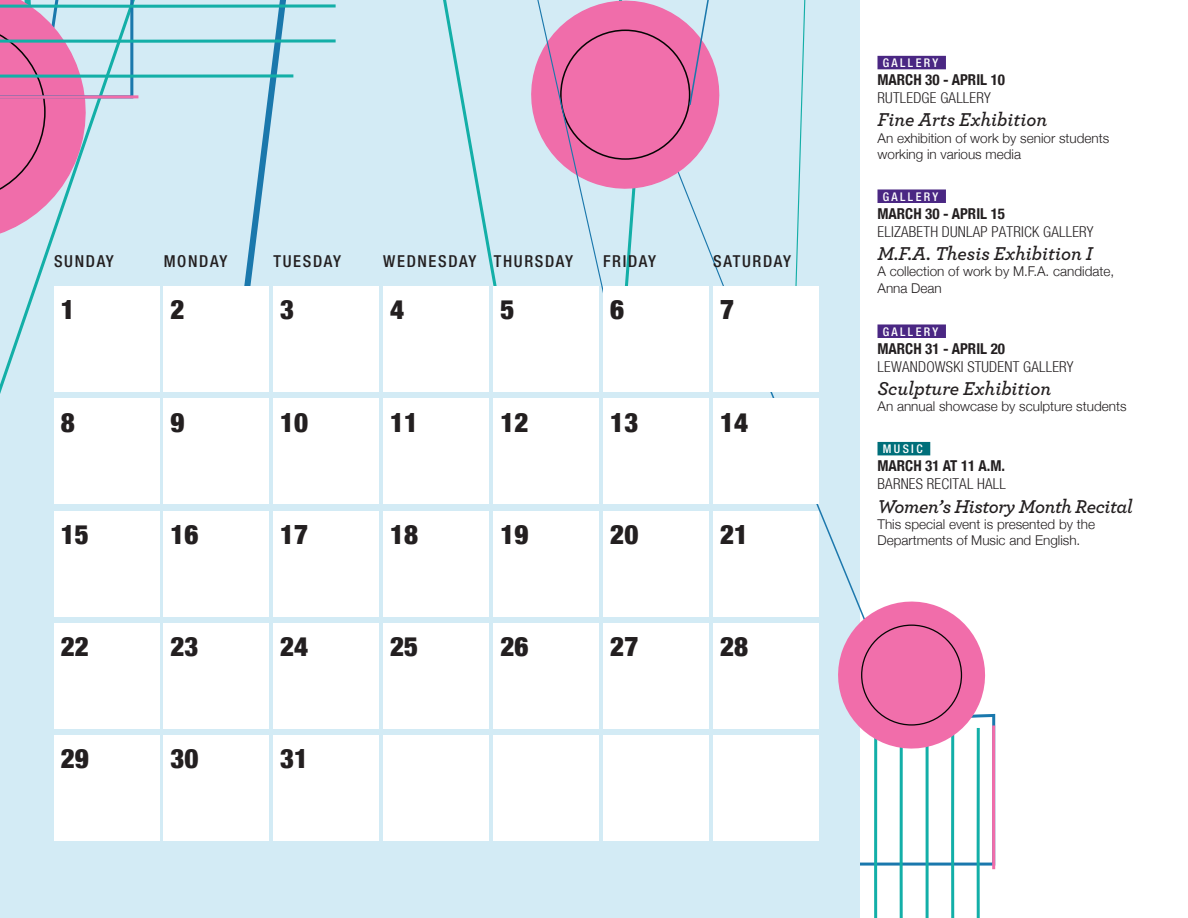
<style>
.page{position:relative;width:1188px;height:918px;background:#fff}
.page>*{position:absolute;margin:0;border:0;box-sizing:border-box;transform-origin:0 0}
.t1{font:900 condensed 27px "Helvetica Neue";color:#231f20}
.t2{font:italic 600 19.5px "Archer Pro";color:#231f20}
.t3{font:italic 600 19.5px "Archer Pro";letter-spacing:-.02em;color:#231f20}
.t4{font:500 condensed 16.5px "Helvetica Neue";letter-spacing:.1em;color:#231f20}
.Location{font:300 condensed 15px "Helvetica Neue";letter-spacing:.015em;color:#231f20}
.Date{font:700 condensed 15px "Helvetica Neue";color:#231f20}
.Description{font:300 13.5px/16.2px "Helvetica Neue";color:#231f20}
.Group{font:500 condensed 12px "Helvetica Neue";letter-spacing:.2em;color:#fff}
</style>
<div class="page">
<div style="left:878px;top:56px;width:68px;height:13px;background:#4a2783"></div>
<div style="left:878px;top:189px;width:68px;height:14px;background:#4a2783"></div>
<div style="left:878px;top:324px;width:68px;height:14px;background:#4a2783"></div>
<div style="left:878px;top:442px;width:52px;height:13px;background:#006f7a"></div>
<div style="left:0;top:0;width:860px;height:918px;background:#d3ebf5"></div>
<svg style="left:0;top:356px;width:299px;height:105px"></svg>
<svg style="left:795px;top:0;width:11px;height:286px"></svg>
<svg style="left:531px;top:0;width:193px;height:371px"></svg>
<svg style="left:443px;top:0;width:54px;height:355px"></svg>
<svg style="left:0;top:0;width:336px;height:356px"></svg>
<svg style="left:729px;top:324px;width:150px;height:293px"></svg>
<div style="left:383px;top:286px;width:106px;height:106px;background:#fff"></div>
<div style="left:383px;top:399px;width:106px;height:105px;background:#fff"></div>
<div style="left:383px;top:511px;width:106px;height:105px;background:#fff"></div>
<div style="left:383px;top:623px;width:106px;height:106px;background:#fff"></div>
<div style="left:383px;top:735px;width:106px;height:106px;background:#fff"></div>
<div style="left:274px;top:286px;width:105px;height:106px;background:#fff"></div>
<div style="left:274px;top:399px;width:105px;height:105px;background:#fff"></div>
<div style="left:274px;top:511px;width:105px;height:105px;background:#fff"></div>
<div style="left:274px;top:623px;width:105px;height:106px;background:#fff"></div>
<div style="left:274px;top:735px;width:105px;height:106px;background:#fff"></div>
<div style="left:164px;top:286px;width:105px;height:106px;background:#fff"></div>
<div style="left:164px;top:399px;width:105px;height:105px;background:#fff"></div>
<div style="left:164px;top:511px;width:105px;height:105px;background:#fff"></div>
<div style="left:164px;top:623px;width:105px;height:106px;background:#fff"></div>
<div style="left:164px;top:735px;width:105px;height:106px;background:#fff"></div>
<div style="left:54px;top:286px;width:105px;height:106px;background:#fff"></div>
<div style="left:54px;top:399px;width:105px;height:105px;background:#fff"></div>
<div style="left:54px;top:511px;width:105px;height:105px;background:#fff"></div>
<div style="left:54px;top:623px;width:105px;height:106px;background:#fff"></div>
<div style="left:54px;top:735px;width:105px;height:106px;background:#fff"></div>
<div style="left:494px;top:286px;width:105px;height:106px;background:#fff"></div>
<div style="left:494px;top:399px;width:105px;height:105px;background:#fff"></div>
<div style="left:494px;top:511px;width:105px;height:105px;background:#fff"></div>
<div style="left:494px;top:623px;width:105px;height:106px;background:#fff"></div>
<div style="left:494px;top:735px;width:105px;height:106px;background:#fff"></div>
<div style="left:604px;top:286px;width:105px;height:106px;background:#fff"></div>
<div style="left:604px;top:399px;width:105px;height:105px;background:#fff"></div>
<div style="left:604px;top:511px;width:105px;height:105px;background:#fff"></div>
<div style="left:604px;top:623px;width:105px;height:106px;background:#fff"></div>
<div style="left:604px;top:735px;width:105px;height:106px;background:#fff"></div>
<div style="left:713px;top:286px;width:106px;height:106px;background:#fff"></div>
<div style="left:713px;top:399px;width:106px;height:105px;background:#fff"></div>
<div style="left:713px;top:511px;width:106px;height:105px;background:#fff"></div>
<div style="left:713px;top:623px;width:106px;height:106px;background:#fff"></div>
<div style="left:713px;top:735px;width:106px;height:106px;background:#fff"></div>
<svg style="left:829px;top:592px;width:167px;height:326px"></svg>
<div style="left:862px;top:625px;width:99px;height:100px;background:#f16fab;border-radius:50%"></div>
<p class="t4" style="left:54px;top:251px;width:61px">SUNDAY</p>
<p class="t4" style="left:164px;top:251px;width:65px">MONDAY</p>
<p class="t4" style="left:274px;top:251px;width:69px">TUESDAY</p>
<p class="t4" style="left:383px;top:251px;width:95px">WEDNESDAY</p>
<p class="t4" style="left:494px;top:251px;width:81px">THURSDAY</p>
<p class="t4" style="left:603px;top:251px;width:55px">FRIDAY</p>
<p class="t4" style="left:713px;top:251px;width:79px">SATURDAY</p>
<p class="t1" style="left:61px;top:287px;width:16px">1</p>
<p class="t1" style="left:171px;top:287px;width:16px">2</p>
<p class="t1" style="left:280px;top:287px;width:16px">3</p>
<p class="t1" style="left:390px;top:287px;width:16px">4</p>
<p class="t1" style="left:501px;top:287px;width:16px">5</p>
<p class="t1" style="left:610px;top:287px;width:16px">6</p>
<p class="t1" style="left:720px;top:287px;width:16px">7</p>
<p class="t1" style="left:61px;top:400px;width:16px">8</p>
<p class="t1" style="left:171px;top:400px;width:16px">9</p>
<p class="t1" style="left:280px;top:400px;width:30px">10</p>
<p class="t1" style="left:390px;top:400px;width:30px">11</p>
<p class="t1" style="left:501px;top:400px;width:30px">12</p>
<p class="t1" style="left:610px;top:400px;width:30px">13</p>
<p class="t1" style="left:720px;top:400px;width:30px">14</p>
<p class="t1" style="left:61px;top:512px;width:30px">15</p>
<p class="t1" style="left:171px;top:512px;width:30px">16</p>
<p class="t1" style="left:280px;top:512px;width:30px">17</p>
<p class="t1" style="left:390px;top:512px;width:30px">18</p>
<p class="t1" style="left:501px;top:512px;width:30px">19</p>
<p class="t1" style="left:610px;top:512px;width:30px">20</p>
<p class="t1" style="left:720px;top:512px;width:30px">21</p>
<p class="t1" style="left:61px;top:624px;width:30px">22</p>
<p class="t1" style="left:171px;top:624px;width:30px">23</p>
<p class="t1" style="left:280px;top:624px;width:30px">24</p>
<p class="t1" style="left:390px;top:624px;width:30px">25</p>
<p class="t1" style="left:501px;top:624px;width:30px">26</p>
<p class="t1" style="left:610px;top:624px;width:30px">27</p>
<p class="t1" style="left:720px;top:624px;width:30px">28</p>
<p class="t1" style="left:61px;top:737px;width:30px">29</p>
<p class="t1" style="left:171px;top:737px;width:30px">30</p>
<p class="t1" style="left:280px;top:737px;width:30px">31</p>
<p class="Group" style="left:883px;top:56px;width:57px">GALLERY</p>
<p class="Date" style="left:878px;top:67px;width:129px">MARCH 30 - APRIL 10</p>
<p class="Location" style="left:878px;top:89px;width:115px">RUTLEDGE GALLERY</p>
<p class="t2" style="left:878px;top:105px;width:171px">Fine Arts Exhibition</p>
<p class="Description" style="left:878px;top:129px;width:233px">An exhibition of work by senior students working in various media</p>
<p class="Group" style="left:883px;top:189px;width:57px">GALLERY</p>
<p class="Date" style="left:878px;top:201px;width:129px">MARCH 30 - APRIL 15</p>
<p class="Location" style="left:878px;top:223px;width:217px">ELIZABETH DUNLAP PATRICK GALLERY</p>
<p class="t2" style="left:878px;top:239px;width:217px">M.F.A. Thesis Exhibition I</p>
<p class="Description" style="left:878px;top:262px;width:238px">A collection of work by M.F.A. candidate,<br>Anna Dean</p>
<p class="Group" style="left:883px;top:324px;width:57px">GALLERY</p>
<p class="Date" style="left:878px;top:336px;width:129px">MARCH 31 - APRIL 20</p>
<p class="Location" style="left:878px;top:358px;width:198px">LEWANDOWSKI STUDENT GALLERY</p>
<p class="t2" style="left:878px;top:374px;width:175px">Sculpture Exhibition</p>
<p class="Description" style="left:878px;top:397px;width:251px">An annual showcase by sculpture students</p>
<p class="Group" style="left:883px;top:442px;width:41px">MUSIC</p>
<p class="Date" style="left:878px;top:453px;width:129px">MARCH 31 AT 11 A.M.</p>
<p class="Location" style="left:878px;top:475px;width:130px">BARNES RECITAL HALL</p>
<p class="t3" style="left:878px;top:491px;width:257px">Women’s History Month Recital</p>
<p class="Description" style="left:878px;top:515px;width:219px">This special event is presented by the<br>Departments of Music and English.</p>
</div>
